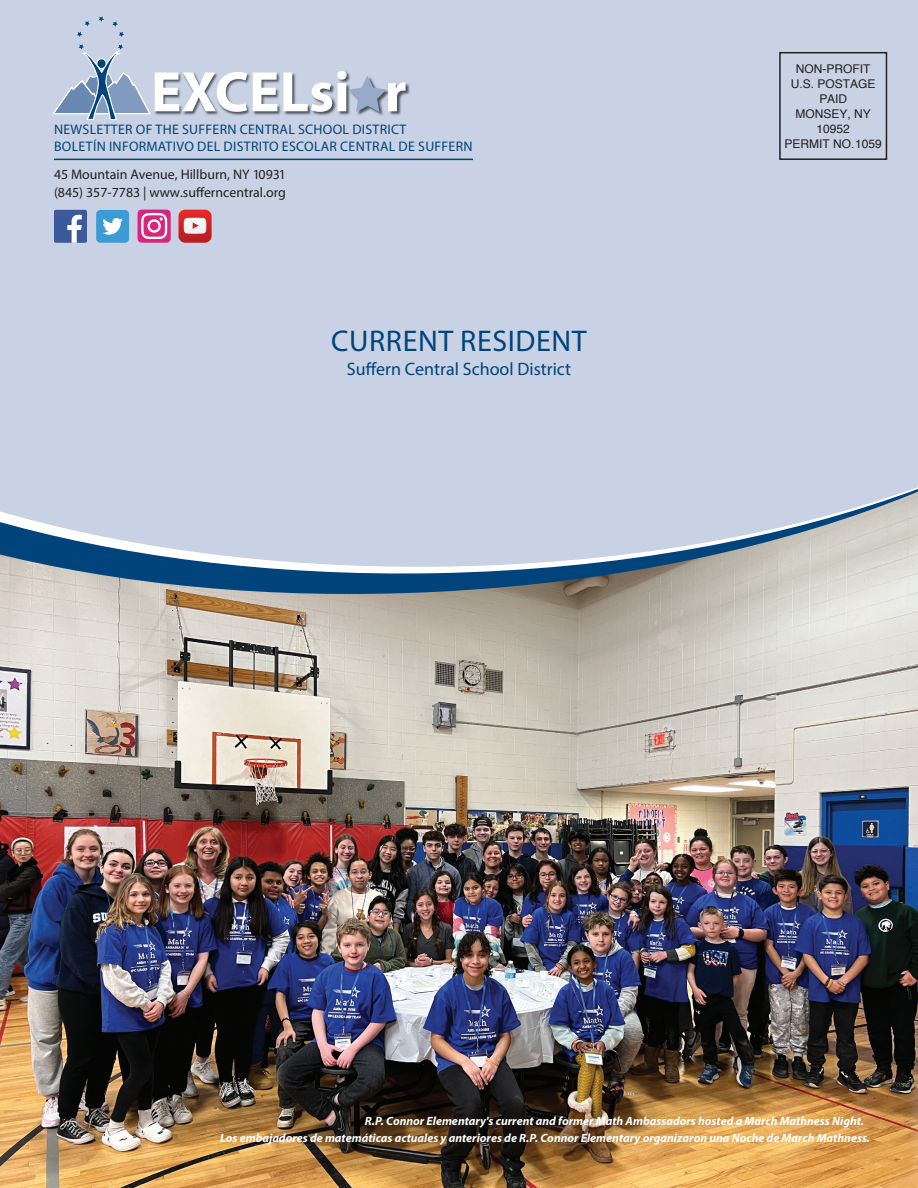
<style>
.page{position:relative;width:918px;height:1188px;background:#fff}
.page>*{position:absolute;margin:0;border:0;box-sizing:border-box;transform-origin:0 0}
.t1{font:700 57.6px "Myriad Pro";color:#fff}
.t2{font:30px "Myriad Pro";letter-spacing:.02em;color:#00447b}
.t3{font:18px "Myriad Pro";color:#00447b}
.t4{font:13.8px/16.6px "Myriad Pro";letter-spacing:.02em;color:#00447b}
.t5{font:13.8px/18px "Myriad Pro";color:#231f20}
.t6{font:italic 700 12px/17.1px "Myriad Pro";color:#fff}
.t7{font:12px/15px "Helvetica";color:#231f20;text-align:center}
</style>
<div class="page">
<img style="left:0;top:600px;width:918px;height:588px">
<div style="left:0;top:0;width:918px;height:394px;background:#c9d2e4"></div>
<div style="left:779px;top:52px;width:108px;height:108px;border:2px solid #231f20"></div>
<hr style="left:54px;top:159px;width:419px;height:1px;background:#00447b">
<svg style="left:0;top:209px;width:918px;height:277px"></svg>
<svg style="left:0;top:576px;width:918px;height:24px;background:#8a979d"></svg>
<svg style="left:0;top:486px;width:918px;height:90px;background:#b3c1d2"></svg>
<div style="left:54px;top:210px;width:33px;height:33px;background:#3c5a99;border-radius:2px"></div>
<svg style="left:67px;top:215px;width:15px;height:28px"></svg>
<div style="left:96px;top:210px;width:33px;height:33px;background:#3c9bd5;border-radius:4px"></div>
<svg style="left:102px;top:218px;width:21px;height:17px"></svg>
<div style="left:138px;top:210px;width:33px;height:33px;background:#d9257e;border-radius:4px"></div>
<svg style="left:141px;top:213px;width:26px;height:26px"></svg>
<img style="left:178px;top:210px;width:34px;height:33px">
<img style="left:154px;top:71px;width:256px;height:45px">
<svg style="left:349px;top:76px;width:37px;height:36px"></svg>
<svg style="left:99px;top:16px;width:5px;height:6px"></svg>
<svg style="left:85px;top:21px;width:5px;height:5px"></svg>
<svg style="left:77px;top:32px;width:5px;height:5px"></svg>
<svg style="left:52px;top:44px;width:100px;height:117px"></svg>
<svg style="left:112px;top:21px;width:12px;height:16px"></svg>
<h1 class="t1" style="left:151px;top:54px;width:257px">EXCELsi r</h1>
<p class="t4" style="left:54px;top:121px;width:420px">NEWSLETTER OF THE SUFFERN CENTRAL SCHOOL DISTRICT<br>BOLETÍN INFORMATIVO DEL DISTRITO ESCOLAR CENTRAL DE SUFFERN</p>
<p class="t5" style="left:54px;top:165px;width:233px">45 Mountain Avenue, Hillburn, NY 10931 (845) 357-7783 | www.sufferncentral.org</p>
<h2 class="t2" style="left:331px;top:323px;width:257px">CURRENT RESIDENT</h2>
<h3 class="t3" style="left:347px;top:358px;width:226px">Suffern Central School District</h3>
<p class="t7" style="left:785px;top:62px;width:99px">NON-PROFIT<br>U.S. POSTAGE<br>PAID<br>MONSEY, NY<br>10952<br>PERMIT NO. 1059</p>
<p class="t6" style="left:220px;top:1112px;width:651px;text-indent:145px">R.P. Connor Elementary's current and former Math Ambassadors hosted a March Mathness Night.<br>Los embajadores de matemáticas actuales y anteriores de R.P. Connor Elementary organizaron una Noche de March Mathness.</p>
</div>
